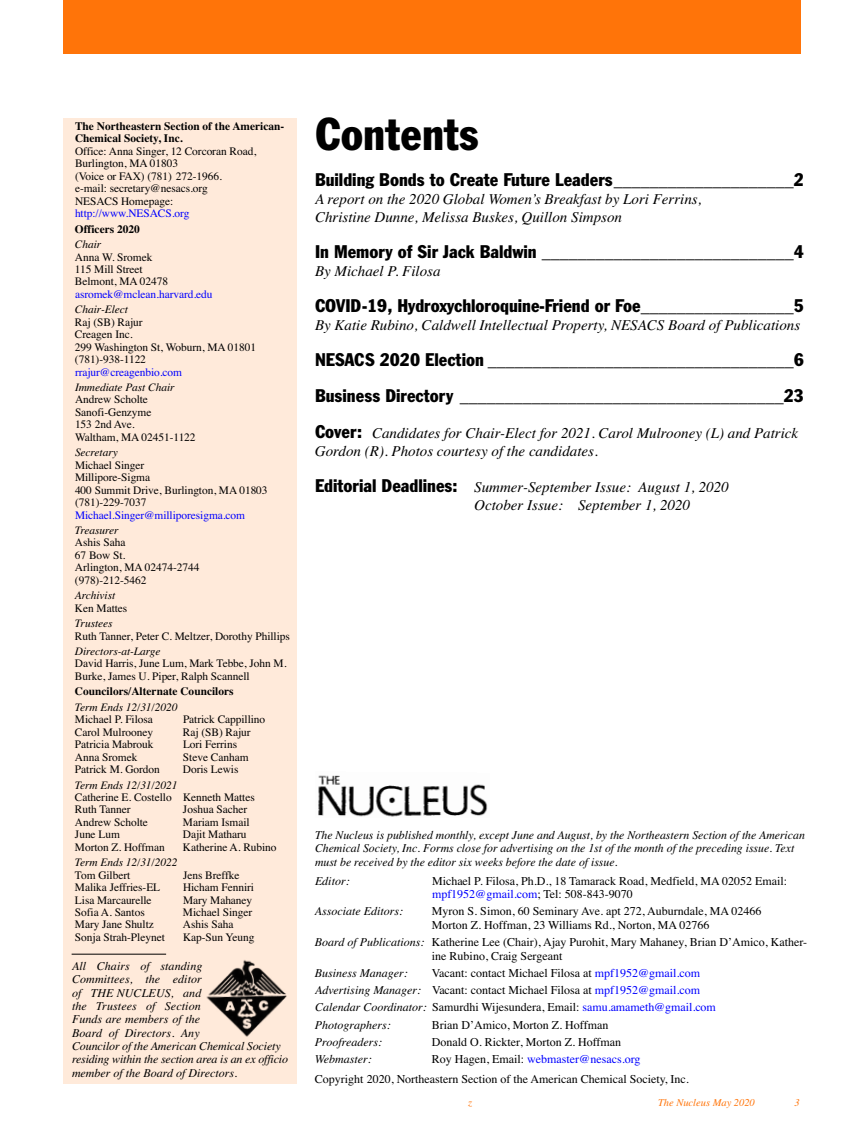
<style>
.page{position:relative;width:864px;height:1134px;background:#fff}
.page>*{position:absolute;margin:0;border:0;box-sizing:border-box;transform-origin:0 0}
.t1{font:condensed 45px "Franklin Gothic BT";color:#000}
.t2{font:18px/36px "Times";color:#000}
.t3{font:condensed 18px "Franklin Gothic BT";color:#000}
.t4{font:italic 15px/18px "Times";color:#000}
.t5{font:12px/13.5px "Times";color:#000}
.t6{font:italic 12px/13.4px "Times";color:#000}
.t7{font:11.4px/12.5px "Times";letter-spacing:-.005em;color:#000}
.t8{font:italic 11.4px "Times";letter-spacing:-.005em;color:#000}
.t9{font:11.4px "Times";letter-spacing:-.005em;color:#00f}
.t10{font:700 11.4px/12.5px "Times";color:#000}
.t11{font:italic 10.5px "Times";color:#ff7409}
.s1{font-family:"Times";font-stretch:normal}
.s2{font-family:"Franklin Gothic BT";font-stretch:condensed}
.s3{font-family:"Franklin Gothic BT";font-style:normal;font-stretch:condensed;font-size:18px}
.s4{color:#00f}
.s5{font-style:italic}
</style>
<div class="page">
<div style="left:63px;top:0;width:738px;height:54px;background:#ff7409"></div>
<img style="left:318px;top:775px;width:170px;height:42px">
<div style="left:63px;top:118px;width:234px;height:877px;background:#ffeada"></div>
<hr style="left:72px;top:954px;width:94px;height:1px;background:#000">
<div style="left:63px;top:961px;width:234px;height:123px;background:#ffeada"></div>
<img style="left:206px;top:960px;width:81px;height:77px">
<p class="t10" style="left:75px;top:121px;width:211px">The Northeastern Section of the American-<br>Chemical Society, Inc.</p>
<p class="t7" style="left:75px;top:146px;width:183px">Office: Anna Singer, 12 Corcoran Road,<br>Burlington, MA 01803<br>(Voice or FAX) (781) 272-1966. e-mail: secretary@nesacs.org<br>NESACS Homepage:</p>
<p class="t9" style="left:75px;top:209px;width:116px">http://www.NESACS.org</p>
<p class="t10" style="left:75px;top:224px;width:66px">Officers 2020</p>
<p class="t8" style="left:75px;top:240px;width:28px">Chair</p>
<p class="t7" style="left:75px;top:252px;width:95px">Anna W. Sromek<br>115 Mill Street<br>Belmont, MA 02478</p>
<p class="t9" style="left:75px;top:290px;width:139px">asromek@mclean.harvard.edu</p>
<p class="t8" style="left:75px;top:305px;width:55px">Chair-Elect</p>
<p class="t7" style="left:75px;top:317px;width:183px">Raj (SB) Rajur<br>Creagen Inc.<br>299 Washington St, Woburn, MA 01801 (781)-938-1122</p>
<p class="t9" style="left:75px;top:368px;width:109px">rrajur@creagenbio.com</p>
<p class="t8" style="left:75px;top:383px;width:101px">Immediate Past Chair</p>
<p class="t7" style="left:75px;top:395px;width:122px">Andrew Scholte<br>Sanofi-Genzyme<br>153 2nd Ave.<br>Waltham, MA 02451-1122</p>
<p class="t8" style="left:75px;top:448px;width:44px">Secretary</p>
<p class="t7" style="left:75px;top:460px;width:194px">Michael Singer<br>Millipore-Sigma<br>400 Summit Drive, Burlington, MA 01803 (781)-229-7037</p>
<p class="t9" style="left:75px;top:511px;width:172px">Michael.Singer@milliporesigma.com</p>
<p class="t8" style="left:75px;top:526px;width:45px">Treasurer</p>
<p class="t7" style="left:75px;top:537px;width:126px">Ashis Saha<br>67 Bow St.<br>Arlington, MA 02474-2744 (978)-212-5462</p>
<p class="t8" style="left:75px;top:591px;width:42px">Archivist</p>
<p class="t7" style="left:75px;top:603px;width:54px">Ken Mattes</p>
<p class="t8" style="left:75px;top:619px;width:39px">Trustees</p>
<p class="t7" style="left:75px;top:631px;width:216px">Ruth Tanner, Peter C. Meltzer, Dorothy Phillips</p>
<p class="t8" style="left:75px;top:647px;width:87px">Directors-at-Large</p>
<p class="t7" style="left:75px;top:659px;width:213px">David Harris, June Lum, Mark Tebbe, John M.<br>Burke, James U. Piper, Ralph Scannell</p>
<p class="t10" style="left:75px;top:686px;width:160px">Councilors/Alternate Councilors</p>
<p class="t8" style="left:75px;top:703px;width:104px">Term Ends 12/31/2020</p>
<p class="t7" style="left:75px;top:714px;width:79px">Michael P. Filosa</p>
<p class="t7" style="left:183px;top:714px;width:84px">Patrick Cappillino</p>
<p class="t7" style="left:75px;top:727px;width:80px">Carol Mulrooney</p>
<p class="t7" style="left:183px;top:727px;width:69px">Raj (SB) Rajur</p>
<p class="t7" style="left:75px;top:739px;width:80px">Patricia Mabrouk</p>
<p class="t7" style="left:183px;top:739px;width:56px">Lori Ferrins</p>
<p class="t7" style="left:75px;top:752px;width:64px">Anna Sromek</p>
<p class="t7" style="left:183px;top:752px;width:67px">Steve Canham</p>
<p class="t7" style="left:75px;top:764px;width:86px">Patrick M. Gordon</p>
<p class="t7" style="left:183px;top:764px;width:57px">Doris Lewis</p>
<p class="t8" style="left:75px;top:781px;width:104px">Term Ends 12/31/2021</p>
<p class="t7" style="left:75px;top:792px;width:181px">Catherine E. Costello Kenneth Mattes<br>Ruth Tanner</p>
<p class="t7" style="left:183px;top:804px;width:66px">Joshua Sacher</p>
<p class="t7" style="left:75px;top:817px;width:75px">Andrew Scholte</p>
<p class="t7" style="left:183px;top:817px;width:68px">Mariam Ismail</p>
<p class="t7" style="left:75px;top:829px;width:46px">June Lum</p>
<p class="t7" style="left:183px;top:829px;width:65px">Dajit Matharu</p>
<p class="t7" style="left:75px;top:842px;width:91px">Morton Z. Hoffman</p>
<p class="t7" style="left:183px;top:842px;width:95px">Katherine A. Rubino</p>
<p class="t8" style="left:75px;top:858px;width:104px">Term Ends 12/31/2022</p>
<p class="t7" style="left:75px;top:870px;width:57px">Tom Gilbert</p>
<p class="t7" style="left:183px;top:870px;width:58px">Jens Breffke</p>
<p class="t7" style="left:75px;top:882px;width:87px">Malika Jeffries-EL</p>
<p class="t7" style="left:183px;top:882px;width:73px">Hicham Fenniri</p>
<p class="t7" style="left:75px;top:895px;width:78px">Lisa Marcaurelle</p>
<p class="t7" style="left:183px;top:895px;width:71px">Mary Mahaney</p>
<p class="t7" style="left:75px;top:907px;width:71px">Sofia A. Santos</p>
<p class="t7" style="left:183px;top:907px;width:71px">Michael Singer</p>
<p class="t7" style="left:75px;top:919px;width:80px">Mary Jane Shultz</p>
<p class="t7" style="left:183px;top:919px;width:52px">Ashis Saha</p>
<p class="t7" style="left:75px;top:932px;width:91px">Sonja Strah-Pleynet</p>
<p class="t7" style="left:183px;top:932px;width:73px">Kap-Sun Yeung</p>
<p class="t6" style="left:72px;top:960px;width:218px">All Chairs of standing<br>Committees, the editor<br>of THE NUCLEUS, and<br>the Trustees of Section<br>Funds are members of the<br>Board of Directors. Any<br>Coun cilor of the American Chemical Society residing within the section area is an ex officio member of the Board of Directors.</p>
<h1 class="t1" style="left:315px;top:119px;width:166px">Contents</h1>
<h2 class="t3" style="left:315px;top:174px;width:491px">Building Bonds to Create Future Leaders<span class="s1">____________________</span>2</h2>
<h3 class="t4" style="left:315px;top:192px;width:388px">A report on the 2020 Global Women’s Breakfast by Lori Ferrins,<br>Christine Dunne, Melissa Buskes, Quillon Simpson</h3>
<h2 class="t2" style="left:315px;top:236px;width:491px"><span class="s2">In Memory of Sir Jack Baldwin</span> ____________________________<span class="s2">4</span></h2>
<h3 class="t4" style="left:315px;top:264px;width:127px">By Michael P. Filosa</h3>
<h2 class="t3" style="left:315px;top:300px;width:491px">COVID-19, Hydroxychloroquine-Friend or Foe<span class="s1">_________________</span>5</h2>
<h3 class="t4" style="left:315px;top:318px;width:487px">By Katie Rubino, Caldwell Intellectual Property, NESACS Board of Publications</h3>
<h2 class="t2" style="left:315px;top:344px;width:491px"><span class="s2">NESACS 2020 Election</span> __________________________________<span class="s2">6<br>Business Directory</span> ____________________________________<span class="s2">23</span></h2>
<h3 class="t4" style="left:315px;top:426px;width:485px"><span class="s3">Cover:</span> Candidates for Chair-Elect for 2021. Carol Mulrooney (L) and Patrick<br>Gordon (R). Photos courtesy of the candidates.</h3>
<h3 class="t4" style="left:474px;top:480px;width:256px;text-indent:-159px"><span class="s3">Editorial Deadlines:</span> Summer-September Issue: August 1, 2020<br>October Issue: September 1, 2020</h3>
<p class="t6" style="left:315px;top:829px;width:491px">The Nucleus is published monthly, except June and August, by the Northeastern Section of the American<br>Chemical Society, Inc. Forms close for advertising on the 1st of the month of the preceding issue. Text must be received by the editor six weeks before the date of issue.</p>
<p class="t6" style="left:315px;top:875px;width:36px">Editor:</p>
<p class="t5" style="left:432px;top:875px;width:357px">Michael P. Filosa, Ph.D., 18 Tamarack Road, Medfield, MA 02052 Email: <span class="s4">mpf1952@gmail.com</span>; Tel: 508-843-9070</p>
<p class="t6" style="left:315px;top:906px;width:90px">Associate Editors:</p>
<p class="t5" style="left:432px;top:906px;width:331px">Myron S. Simon, 60 Seminary Ave. apt 272, Auburndale, MA 02466<br>Morton Z. Hoffman, 23 Williams Rd., Norton, MA 02766</p>
<p class="t5" style="left:432px;top:936px;width:377px;text-indent:-117px"><span class="s5">Board of Publications:</span> Katherine Lee (Chair), Ajay Purohit, Mary Mahaney, Brian D’Amico, Kather&shy;ine Rubino, Craig Sergeant</p>
<p class="t6" style="left:315px;top:967px;width:94px">Business Manager:</p>
<p class="t5" style="left:315px;top:965px;width:402px;line-height:17.2px;text-indent:117px">Vacant: contact Michael Filosa at <span class="s4">mpf1952@gmail.com </span><span class="s5">Advertising Manager:</span> Vacant: contact Michael Filosa at <span class="s4">mpf1952@gmail.com </span><span class="s5">Calendar Coordinator:</span> Samurdhi Wijesundera, Email: <span class="s4">samu.amameth@gmail.com </span><span class="s5">Photographers:</span></p>
<p class="t5" style="left:432px;top:1019px;width:178px">Brian D’Amico, Morton Z. Hoffman</p>
<p class="t6" style="left:315px;top:1036px;width:69px">Proofreaders:</p>
<p class="t5" style="left:432px;top:1036px;width:191px">Donald O. Rickter, Morton Z. Hoffman</p>
<p class="t6" style="left:315px;top:1053px;width:58px">Webmaster:</p>
<p class="t5" style="left:315px;top:1051px;width:375px;line-height:19.5px;text-indent:117px">Roy Hagen, Email: <span class="s4">webmaster@nesacs.org<br></span>Copyright 2020, Northeastern Section of the American Chemical Society, Inc.</p>
<p class="t11" style="left:468px;top:1098px;width:6px">z</p>
<p class="t11" style="left:658px;top:1098px;width:98px">The Nucleus May 2020</p>
<p class="t11" style="left:794px;top:1098px;width:7px">3</p>
</div>
